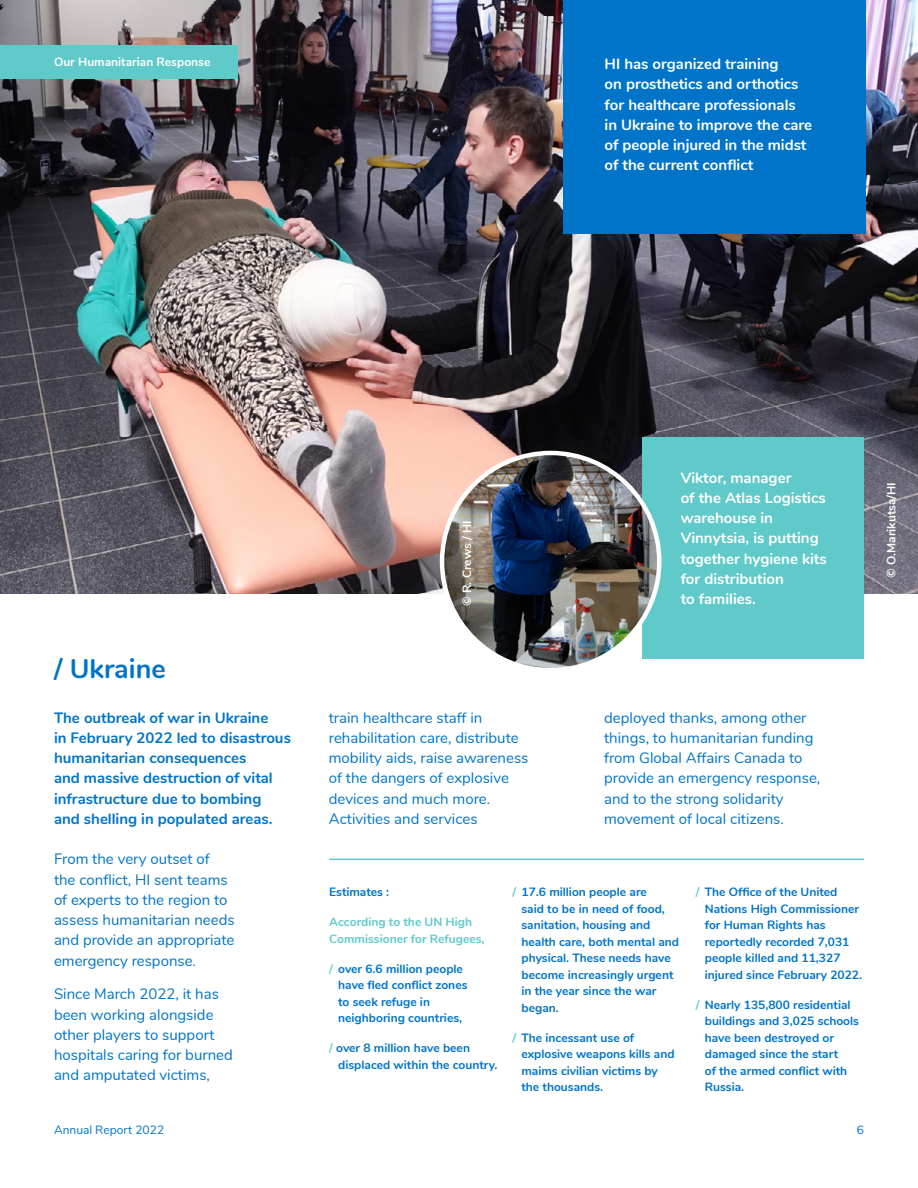
<style>
.page{position:relative;width:918px;height:1188px;background:#fff}
.page>*{position:absolute;margin:0;border:0;box-sizing:border-box;transform-origin:0 0}
.t1{font:700 27px "Nunito";color:#0074c8}
.t2{font:15px/20.2px "Nunito";color:#0074c8}
.t3{font:700 15px/20.2px "Nunito";color:#fff}
.t4{font:700 15px/20.2px "Nunito";color:#0074c8}
.t5{font:700 12px/16.5px "Nunito";color:#0074c8}
.t6{font:700 12px "Nunito";color:#fff}
.t7{font:700 12px/16.5px "Nunito";color:#5fcac9}
.t8{font:12px "Nunito";color:#0074c8}
.s1{color:#5fcac9}
</style>
<div class="page">
<img style="left:0;top:0;width:918px;height:594px">
<div style="left:563px;top:0;width:303px;height:233px;background:#0074c8"></div>
<div style="left:642px;top:437px;width:222px;height:222px;background:#5fcac9"></div>
<div style="left:0;top:45px;width:237px;height:34px;background:#5fcac9"></div>
<img style="left:442px;top:453px;width:217px;height:217px;border-radius:109px">
<hr style="left:329px;top:859px;width:535px;height:1px;background:#5fcac9">
<p class="t6" style="left:54px;top:53px;width:158px">Our Humanitarian Response</p>
<p class="t3" style="left:605px;top:53px;width:209px">HI has organized training<br>on prosthetics and orthotics for healthcare professionals<br>in Ukraine to improve the care of people injured in the midst of the current conflict</p>
<h1 class="t1" style="left:54px;top:649px;width:113px">/ Ukraine</h1>
<p class="t4" style="left:54px;top:706px;width:238px">The outbreak of war in Ukraine<br>in February 2022 led to disastrous humanitarian consequences<br>and massive destruction of vital infrastructure due to bombing and shelling in populated areas.</p>
<p class="t2" style="left:54px;top:848px;width:182px">From the very outset of the conflict, HI sent teams of experts to the region to assess humanitarian needs and provide an appropriate emergency response.</p>
<p class="t2" style="left:54px;top:983px;width:180px">Since March 2022, it has been working alongside other players to support hospitals caring for burned and amputated victims,</p>
<p class="t8" style="left:54px;top:1121px;width:112px">Annual Report 2022</p>
<p class="t6" style="left:458px;top:606px;width:87px;rotate:-90deg">© R. Crews / HI</p>
<p class="t3" style="left:681px;top:466px;width:148px">Viktor, manager<br>of the Atlas Logistics warehouse in<br>Vinnytsia, is putting together hygiene kits for distribution<br>to families.</p>
<p class="t6" style="left:882px;top:578px;width:97px;rotate:-90deg">© O.Marikutsa/HI</p>
<p class="t2" style="left:329px;top:706px;width:201px">train healthcare staff in rehabilitation care, distribute mobility aids, raise awareness of the dangers of explosive devices and much more.<br>Activities and services</p>
<p class="t2" style="left:604px;top:706px;width:218px">deployed thanks, among other things, to humanitarian funding from Global Affairs Canada to provide an emergency response, and to the strong solidarity movement of local citizens.</p>
<p class="t5" style="left:329px;top:883px;width:62px">Estimates :</p>
<p class="t7" style="left:329px;top:913px;width:157px">According to the UN High<br>Commissioner for Refugees,</p>
<p class="t5" style="left:338px;top:960px;width:131px;text-indent:-9px"><span class="s1">/</span> over 6.6 million people have fled conflict zones to seek refuge in neighboring countries,</p>
<p class="t5" style="left:338px;top:1039px;width:161px;text-indent:-9px"><span class="s1">/</span> over 8 million have been displaced within the country.</p>
<p class="t5" style="left:522px;top:883px;width:159px;text-indent:-9px"><span class="s1">/</span> 17.6 million people are<br>said to be in need of food, sanitation, housing and health care, both mental and physical. These needs have become increasingly urgent in the year since the war began.</p>
<p class="t5" style="left:522px;top:1029px;width:155px;text-indent:-9px"><span class="s1">/</span> The incessant use of explosive weapons kills and maims civilian victims by the thousands.</p>
<p class="t5" style="left:705px;top:883px;width:159px;text-indent:-9px"><span class="s1">/</span> The Office of the United<br>Nations High Commissioner for Human Rights has reportedly recorded 7,031 people killed and 11,327 injured since February 2022.</p>
<p class="t5" style="left:705px;top:996px;width:156px;text-indent:-9px"><span class="s1">/</span> Nearly 135,800 residential buildings and 3,025 schools have been destroyed or damaged since the start<br>of the armed conflict with<br>Russia.</p>
<p class="t8" style="left:857px;top:1121px;width:9px">6</p>
</div>
